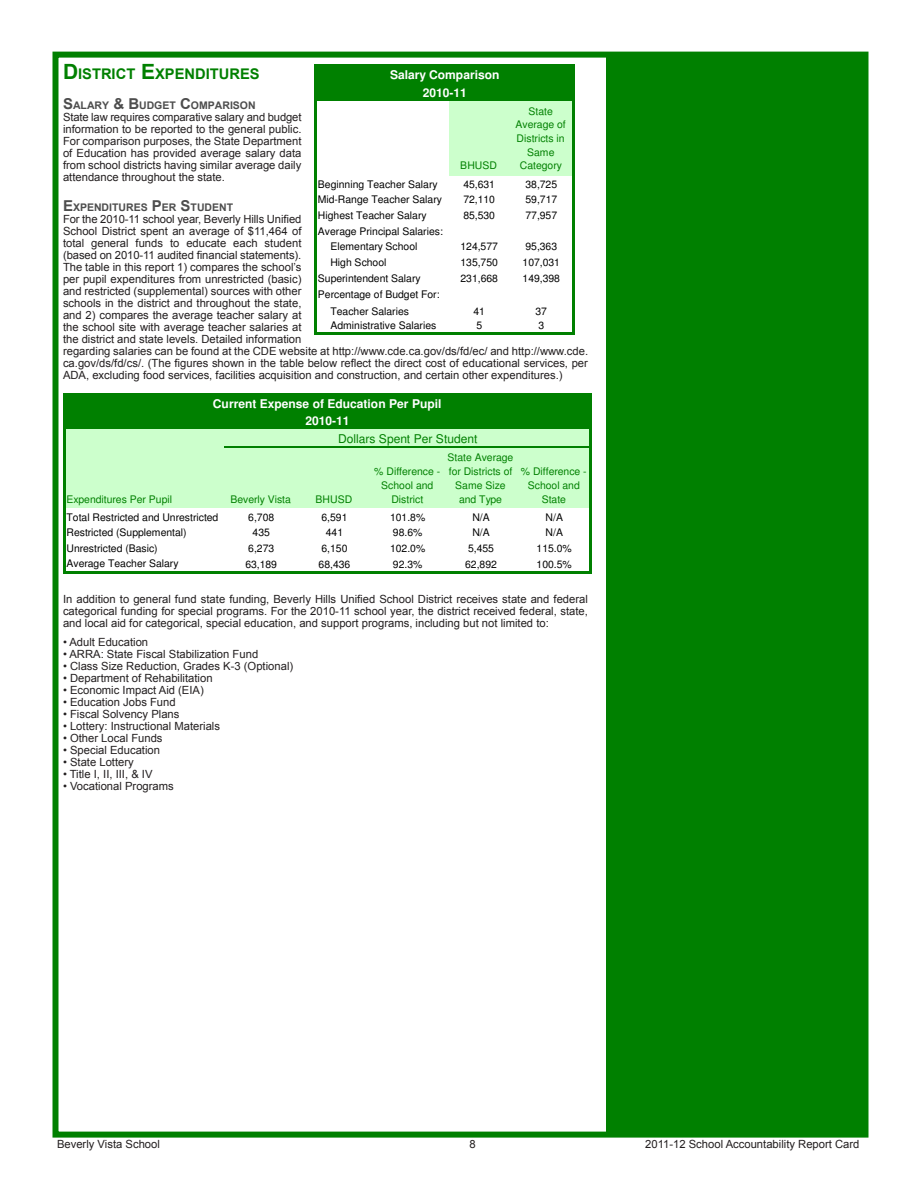
<style>
.page{position:relative;width:918px;height:1188px;background:#fff}
.page>*{position:absolute;margin:0;border:0;box-sizing:border-box;transform-origin:0 0}
.Section_Header{font:700 14.7px "Arial";color:#008000}
.t1{font:700 12px/17.4px "Helvetica";color:#fff;text-align:center}
.t2{font:12px "Helvetica";letter-spacing:-.005em;color:#008000}
.Body_Text_8_pt_font{font:11.25px/12px "Arial";color:#231f20;text-align:justify}
.Bullet_Text{font:11.25px "Arial";color:#231f20}
.t3{font:10.5px/15.6px "Helvetica";letter-spacing:-.005em;color:#000}
.t4{font:10.5px/13.6px "Helvetica";color:#008000;text-align:center}
.SubHeader_1{font:700 10.5px "Arial";color:#4d4d4d}
.s1{font-size:21px}
.s2{font-size:15px}
</style>
<div class="page">
<div style="left:52px;top:52px;width:816px;height:1086px;border:6px solid #008000"></div>
<div style="left:316px;top:67px;width:258px;height:34px;background:#008000"></div>
<div style="left:450px;top:101px;width:124px;height:74px;background:#cfc"></div>
<hr style="left:314px;top:64px;width:3px;height:271px;background:#008000">
<hr style="left:572px;top:67px;width:3px;height:268px;background:#008000">
<hr style="left:317px;top:65px;width:258px;height:2px;background:#008000">
<hr style="left:317px;top:332px;width:258px;height:3px;background:#008000">
<div style="left:606px;top:54px;width:258px;height:1080px;background:#008000"></div>
<div style="left:65px;top:395px;width:525px;height:35px;background:#008000"></div>
<div style="left:65px;top:430px;width:525px;height:78px;background:#cfc"></div>
<hr style="left:63px;top:393px;width:3px;height:181px;background:#008000">
<hr style="left:589px;top:396px;width:3px;height:178px;background:#008000">
<hr style="left:66px;top:393px;width:526px;height:3px;background:#008000">
<hr style="left:224px;top:446px;width:365px;height:2px;background:#008000">
<hr style="left:66px;top:571px;width:526px;height:3px;background:#008000">
<p class="Section_Header" style="left:63px;top:64px;width:198px"><span class="s1">D</span>ISTRICT <span class="s1">E</span>XPENDITURES</p>
<p class="SubHeader_1" style="left:63px;top:99px;width:194px"><span class="s2">S</span>ALARY <span class="s2">&amp; B</span>UDGET <span class="s2">C</span>OMPARISON</p>
<p class="Body_Text_8_pt_font" style="left:63px;top:112px;width:240px">State law requires comparative salary and budget information to be reported to the general public.<br>For comparison purposes, the State Department of Education has provided average salary data from school districts having similar average daily attendance throughout the state.</p>
<p class="SubHeader_1" style="left:63px;top:201px;width:172px"><span class="s2">E</span>XPENDITURES <span class="s2">P</span>ER <span class="s2">S</span>TUDENT</p>
<p class="Body_Text_8_pt_font" style="left:63px;top:214px;width:527px;text-align:left">For the 2010-11 school year, Beverly Hills Unified<br>School District spent an average of $11,464 of<br>total general funds to educate each student<br>(based on 2010-11 audited financial statements).<br>The table in this report 1) compares the school’s<br>per pupil expenditures from unrestricted (basic)<br>and restricted (supplemental) sources with other<br>schools in the district and throughout the state,<br>and 2) compares the average teacher salary at<br>the school site with average teacher salaries at<br>the district and state levels. Detailed information<br>regarding salaries can be found at the CDE website at http://www.cde.ca.gov/ds/fd/ec/ and http://www.cde. ca.gov/ds/fd/cs/. (The figures shown in the table below reflect the direct cost of educational services, per ADA, excluding food services, facilities acquisition and construction, and certain other expenditures.)</p>
<p class="t1" style="left:390px;top:67px;width:111px">Salary Comparison<br>2010-11</p>
<p class="t4" style="left:516px;top:105px;width:52px">State<br>Average of<br>Districts in<br>Same<br>Category</p>
<p class="t4" style="left:460px;top:160px;width:38px">BHUSD</p>
<p class="t3" style="left:318px;top:177px;width:121px">Beginning Teacher Salary</p>
<p class="t3" style="left:463px;top:177px;width:33px">45,631</p>
<p class="t3" style="left:525px;top:177px;width:33px">38,725</p>
<p class="t3" style="left:318px;top:193px;width:126px">Mid-Range Teacher Salary</p>
<p class="t3" style="left:463px;top:193px;width:33px">72,110</p>
<p class="t3" style="left:526px;top:193px;width:33px">59,717</p>
<p class="t3" style="left:318px;top:208px;width:110px">Highest Teacher Salary</p>
<p class="t3" style="left:463px;top:208px;width:33px">85,530</p>
<p class="t3" style="left:525px;top:208px;width:33px">77,957</p>
<p class="t3" style="left:330px;top:224px;width:114px;text-indent:-12px">Average Principal Salaries:<br>Elementary School</p>
<p class="t3" style="left:460px;top:240px;width:39px">124,577</p>
<p class="t3" style="left:525px;top:240px;width:33px">95,363</p>
<p class="t3" style="left:330px;top:255px;width:58px">High School</p>
<p class="t3" style="left:460px;top:255px;width:39px">135,750</p>
<p class="t3" style="left:523px;top:255px;width:39px">107,031</p>
<p class="t3" style="left:318px;top:271px;width:104px">Superintendent Salary</p>
<p class="t3" style="left:461px;top:271px;width:39px">231,668</p>
<p class="t3" style="left:523px;top:271px;width:39px">149,398</p>
<p class="t3" style="left:330px;top:287px;width:111px;line-height:17px;text-indent:-12px">Percentage of Budget For:<br>Teacher Salaries</p>
<p class="t3" style="left:473px;top:304px;width:13px">41</p>
<p class="t3" style="left:536px;top:304px;width:13px">37</p>
<p class="t3" style="left:330px;top:318px;width:108px">Administrative Salaries</p>
<p class="t3" style="left:476px;top:318px;width:7px">5</p>
<p class="t3" style="left:538px;top:318px;width:7px">3</p>
<p class="t1" style="left:213px;top:396px;width:230px">Current Expense of Education Per Pupil</p>
<p class="t1" style="left:306px;top:413px;width:45px">2010-11</p>
<p class="t2" style="left:338px;top:434px;width:141px">Dollars Spent Per Student</p>
<p class="t4" style="left:66px;top:493px;width:107px">Expenditures Per Pupil</p>
<p class="t4" style="left:230px;top:493px;width:62px">Beverly Vista</p>
<p class="t4" style="left:316px;top:493px;width:38px">BHUSD</p>
<p class="t4" style="left:374px;top:466px;width:67px">% Difference -<br>School and<br>District</p>
<p class="t4" style="left:448px;top:452px;width:67px">State Average for Districts of<br>Same Size and Type</p>
<p class="t4" style="left:521px;top:466px;width:67px">% Difference -<br>School and<br>State</p>
<p class="t3" style="left:66px;top:510px;width:153px">Total Restricted and Unrestricted</p>
<p class="t3" style="left:248px;top:510px;width:27px">6,708</p>
<p class="t3" style="left:322px;top:510px;width:27px">6,591</p>
<p class="t3" style="left:390px;top:510px;width:37px">101.8%</p>
<p class="t3" style="left:472px;top:510px;width:19px">N/A</p>
<p class="t3" style="left:546px;top:510px;width:19px">N/A</p>
<p class="t3" style="left:66px;top:526px;width:122px">Restricted (Supplemental)</p>
<p class="t3" style="left:253px;top:526px;width:19px">435</p>
<p class="t3" style="left:326px;top:526px;width:19px">441</p>
<p class="t3" style="left:393px;top:526px;width:31px">98.6%</p>
<p class="t3" style="left:472px;top:526px;width:19px">N/A</p>
<p class="t3" style="left:546px;top:526px;width:19px">N/A</p>
<p class="t3" style="left:66px;top:541px;width:93px">Unrestricted (Basic)</p>
<p class="t3" style="left:248px;top:541px;width:27px">6,273</p>
<p class="t3" style="left:322px;top:541px;width:27px">6,150</p>
<p class="t3" style="left:390px;top:541px;width:37px">102.0%</p>
<p class="t3" style="left:468px;top:541px;width:27px">5,455</p>
<p class="t3" style="left:537px;top:541px;width:37px">115.0%</p>
<p class="t3" style="left:66px;top:556px;width:114px">Average Teacher Salary</p>
<p class="t3" style="left:245px;top:557px;width:33px">63,189</p>
<p class="t3" style="left:319px;top:557px;width:33px">68,436</p>
<p class="t3" style="left:393px;top:557px;width:31px">92.3%</p>
<p class="t3" style="left:465px;top:557px;width:33px">62,892</p>
<p class="t3" style="left:537px;top:557px;width:37px">100.5%</p>
<p class="Body_Text_8_pt_font" style="left:63px;top:593px;width:526px">In addition to general fund state funding, Beverly Hills Unified School District receives state and federal categorical funding for special programs. For the 2010-11 school year, the district received federal, state, and local aid for categorical, special education, and support programs, including but not limited to:</p>
<p class="Bullet_Text" style="left:63px;top:635px;width:87px">• Adult Education</p>
<p class="Bullet_Text" style="left:63px;top:647px;width:197px">• ARRA: State Fiscal Stabilization Fund</p>
<p class="Bullet_Text" style="left:63px;top:659px;width:232px">• Class Size Reduction, Grades K-3 (Optional)</p>
<p class="Bullet_Text" style="left:63px;top:671px;width:151px">• Department of Rehabilitation</p>
<p class="Bullet_Text" style="left:63px;top:683px;width:142px">• Economic Impact Aid (EIA)</p>
<p class="Bullet_Text" style="left:63px;top:695px;width:114px">• Education Jobs Fund</p>
<p class="Bullet_Text" style="left:63px;top:707px;width:118px">• Fiscal Solvency Plans</p>
<p class="Bullet_Text" style="left:63px;top:719px;width:159px">• Lottery: Instructional Materials</p>
<p class="Bullet_Text" style="left:63px;top:731px;width:101px">• Other Local Funds</p>
<p class="Bullet_Text" style="left:63px;top:743px;width:99px">• Special Education</p>
<p class="Bullet_Text" style="left:63px;top:755px;width:72px">• State Lottery</p>
<p class="Bullet_Text" style="left:63px;top:767px;width:91px">• Title I, II, III, &amp; IV</p>
<p class="Bullet_Text" style="left:63px;top:779px;width:112px">• Vocational Programs</p>
<p class="Body_Text_8_pt_font" style="left:57px;top:1138px;width:104px">Beverly Vista School</p>
<p class="Body_Text_8_pt_font" style="left:469px;top:1138px;width:8px">8</p>
<p class="Body_Text_8_pt_font" style="left:645px;top:1138px;width:216px">2011-12 School Accountability Report Card</p>
</div>
